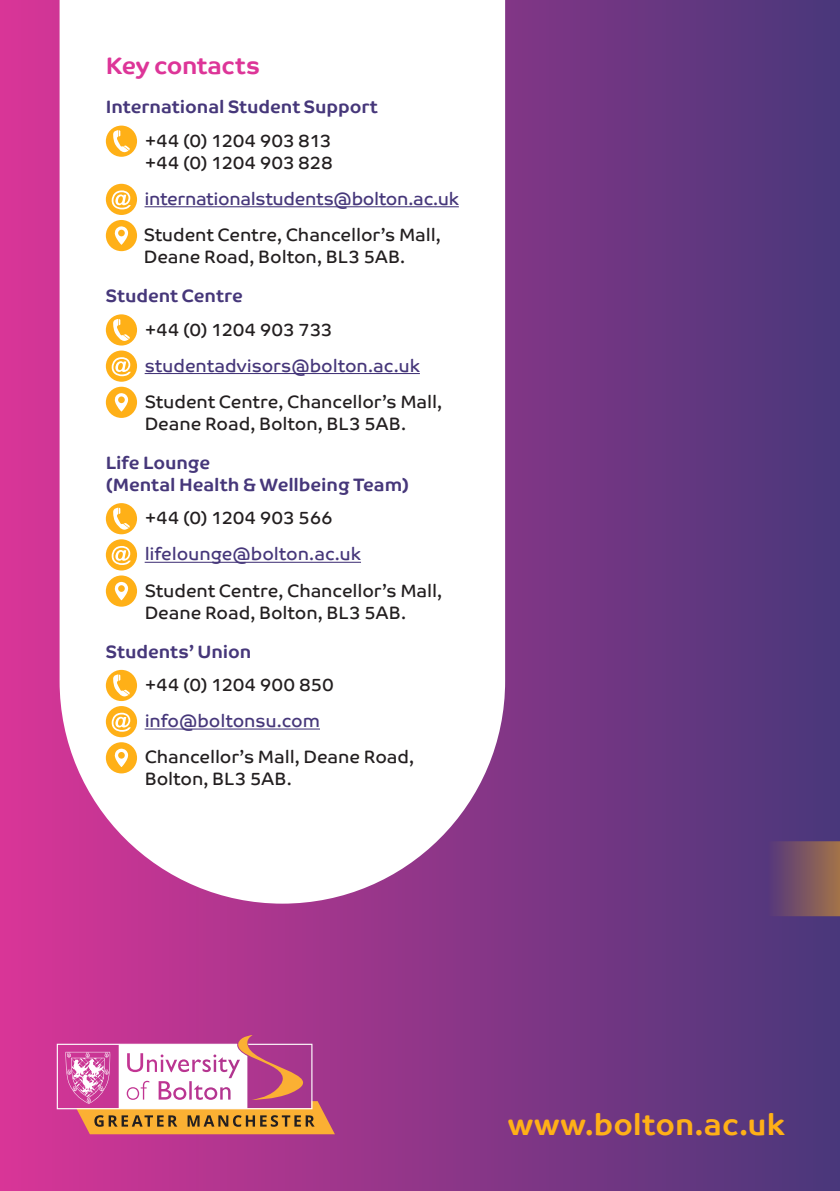
<style>
.page{position:relative;width:840px;height:1191px;background:#fff}
.page>*{position:absolute;margin:0;border:0;box-sizing:border-box;transform-origin:0 0}
.t1{font:700 30px "Co Text";color:#ffb017}
.t2{font:700 24px "Co Text";letter-spacing:-.02em;color:#dd3598}
.t3{font:18px/22px "Co Text";letter-spacing:-.005em;color:#231f20}
.t4{font:18px "Co Text";letter-spacing:-.01em;color:#46377a}
.t5{font:700 18px/22px "Co Text";letter-spacing:-.005em;color:#46377a}
</style>
<div class="page">
<div style="left:0;top:0;width:839px;height:1191px;background:linear-gradient(to right,#d93597,#49377b)"></div>
<svg style="left:60px;top:0;width:445px;height:903px"></svg>
<hr style="left:144px;top:206px;width:314px;height:1px;background:#46377a">
<hr style="left:145px;top:373px;width:274px;height:1px;background:#46377a">
<hr style="left:145px;top:562px;width:216px;height:1px;background:#46377a">
<hr style="left:145px;top:728px;width:175px;height:1px;background:#46377a">
<div style="left:106px;top:126px;width:31px;height:31px;background:#ffb017;border-radius:50%"></div>
<svg style="left:113px;top:130px;width:17px;height:23px"></svg>
<div style="left:106px;top:184px;width:31px;height:31px;background:#ffb017;border-radius:50%"></div>
<svg style="left:112px;top:190px;width:19px;height:19px"></svg>
<div style="left:106px;top:220px;width:31px;height:31px;background:#ffb017;border-radius:50%"></div>
<svg style="left:114px;top:226px;width:14px;height:19px"></svg>
<div style="left:106px;top:314px;width:31px;height:31px;background:#ffb017;border-radius:50%"></div>
<svg style="left:113px;top:319px;width:17px;height:22px"></svg>
<div style="left:106px;top:350px;width:31px;height:32px;background:#ffb017;border-radius:50%"></div>
<svg style="left:112px;top:357px;width:19px;height:19px"></svg>
<div style="left:106px;top:387px;width:31px;height:31px;background:#ffb017;border-radius:50%"></div>
<svg style="left:114px;top:393px;width:14px;height:18px"></svg>
<div style="left:106px;top:503px;width:31px;height:31px;background:#ffb017;border-radius:50%"></div>
<svg style="left:113px;top:507px;width:17px;height:23px"></svg>
<div style="left:106px;top:539px;width:31px;height:31px;background:#ffb017;border-radius:50%"></div>
<svg style="left:112px;top:546px;width:19px;height:19px"></svg>
<div style="left:106px;top:575px;width:31px;height:31px;background:#ffb017;border-radius:50%"></div>
<svg style="left:114px;top:582px;width:14px;height:18px"></svg>
<div style="left:106px;top:670px;width:31px;height:31px;background:#ffb017;border-radius:50%"></div>
<svg style="left:113px;top:674px;width:17px;height:23px"></svg>
<div style="left:106px;top:706px;width:31px;height:31px;background:#ffb017;border-radius:50%"></div>
<svg style="left:112px;top:712px;width:19px;height:19px"></svg>
<div style="left:106px;top:742px;width:31px;height:31px;background:#ffb017;border-radius:50%"></div>
<svg style="left:114px;top:748px;width:14px;height:19px"></svg>
<svg style="left:754px;top:841px;width:85px;height:75px;background:#744f66"></svg>
<svg style="left:828px;top:943px;width:11px;height:75px"></svg>
<svg style="left:57px;top:1035px;width:278px;height:99px"></svg>
<p class="t2" style="left:106px;top:52px;width:156px">Key contacts</p>
<p class="t5" style="left:106px;top:96px;width:273px">International Student Support</p>
<p class="t3" style="left:145px;top:130px;width:189px">+44 (0) 1204 903 813 +44 (0) 1204 903 828</p>
<p class="t4" style="left:144px;top:188px;width:315px">internationalstudents@bolton.ac.uk</p>
<p class="t3" style="left:144px;top:224px;width:298px">Student Centre, Chancellor’s Mall,<br>Deane Road, Bolton, BL3 5AB.</p>
<p class="t5" style="left:106px;top:285px;width:138px">Student Centre</p>
<p class="t3" style="left:145px;top:318px;width:189px">+44 (0) 1204 903 733</p>
<p class="t4" style="left:145px;top:355px;width:276px">studentadvisors@bolton.ac.uk</p>
<p class="t3" style="left:145px;top:391px;width:299px">Student Centre, Chancellor’s Mall,<br>Deane Road, Bolton, BL3 5AB.</p>
<p class="t5" style="left:106px;top:452px;width:304px">Life Lounge<br>(Mental Health &amp; Wellbeing Team)</p>
<p class="t3" style="left:145px;top:507px;width:190px">+44 (0) 1204 903 566</p>
<p class="t4" style="left:145px;top:544px;width:218px">lifelounge@bolton.ac.uk</p>
<p class="t3" style="left:145px;top:579px;width:299px">Student Centre, Chancellor’s Mall,<br>Deane Road, Bolton, BL3 5AB.</p>
<p class="t5" style="left:106px;top:640px;width:147px">Students’ Union</p>
<p class="t3" style="left:145px;top:674px;width:190px">+44 (0) 1204 900 850</p>
<p class="t4" style="left:145px;top:710px;width:177px">info@boltonsu.com</p>
<p class="t3" style="left:145px;top:746px;width:271px">Chancellor’s Mall, Deane Road,<br>Bolton, BL3 5AB.</p>
<p class="t1" style="left:508px;top:1107px;width:278px">www.bolton.ac.uk</p>
</div>
